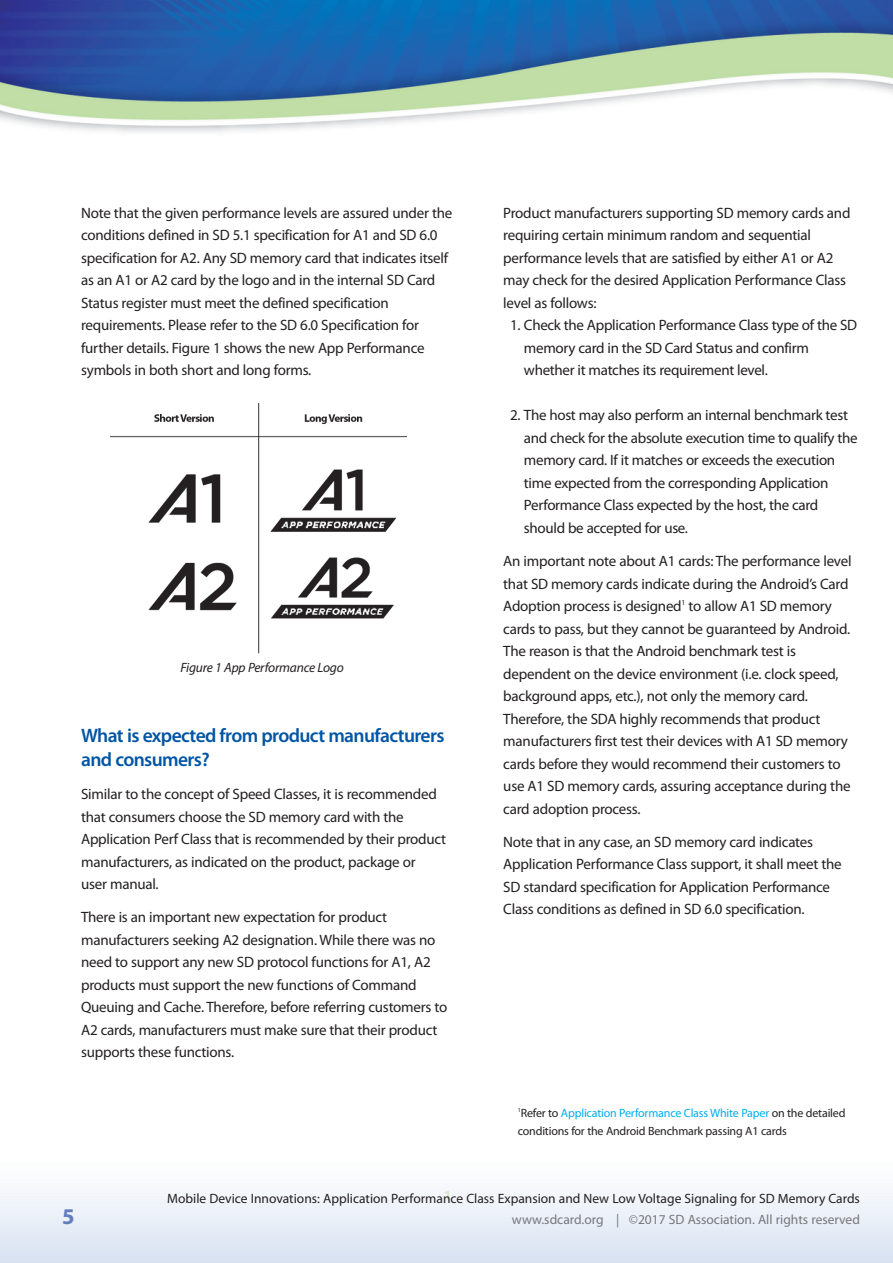
<style>
.page{position:relative;width:893px;height:1263px;background:#fff}
.page>*{position:absolute;margin:0;border:0;box-sizing:border-box;transform-origin:0 0}
.t1{font:700 22.5px "Myriad Pro";color:#627dbd}
.t2{font:600 19.5px/24px "Myriad Pro";letter-spacing:-.03em;color:#0155a5}
.t3{font:15px/22.5px "Myriad Pro";letter-spacing:-.015em;color:#231f20}
.t4{font:13.5px "Myriad Pro";color:#231f20}
.t5{font:13.5px "Myriad Pro";color:#76787b}
.t6{font:italic 13.5px "Myriad Pro";letter-spacing:-.015em;color:#231f20}
.t7{font:12px/18px "Myriad Pro";letter-spacing:-.015em;color:#231f20}
.s1{color:#00aeef}
</style>
<div class="page">
<img style="left:0;top:0;width:893px;height:1263px">
<div style="left:84px;top:397px;width:356px;height:262px;background:#fff"></div>
<img style="left:110px;top:403px;width:296px;height:251px">
<p class="t3" style="left:81px;top:203px;width:373px">Note that the given performance levels are assured under the conditions defined in SD 5.1 specification for A1 and SD 6.0 specification for A2. Any SD memory card that indicates itself as an A1 or A2 card by the logo and in the internal SD Card Status register must meet the defined specification requirements. Please refer to the SD 6.0 Specification for further details. Figure 1 shows the new App Performance symbols in both short and long forms.</p>
<p class="t6" style="left:180px;top:663px;width:165px">Figure 1 App Performance Logo</p>
<h2 class="t2" style="left:81px;top:725px;width:365px">What is expected from product manufacturers and consumers?</h2>
<p class="t3" style="left:81px;top:784px;width:367px">Similar to the concept of Speed Classes, it is recommended that consumers choose the SD memory card with the Application Perf Class that is recommended by their product manufacturers, as indicated on the product, package or<br>user manual.</p>
<p class="t3" style="left:81px;top:907px;width:368px">There is an important new expectation for product manufacturers seeking A2 designation. While there was no need to support any new SD protocol functions for A1, A2 products must support the new functions of Command Queuing and Cache. Therefore, before referring customers to A2 cards, manufacturers must make sure that their product supports these functions.</p>
<p class="t3" style="left:503px;top:203px;width:349px">Product manufacturers supporting SD memory cards and requiring certain minimum random and sequential performance levels that are satisfied by either A1 or A2 may check for the desired Application Performance Class level as follows:</p>
<p class="t3" style="left:524px;top:315px;width:335px;text-indent:-14px">1. Check the Application Performance Class type of the SD memory card in the SD Card Status and confirm whether it matches its requirement level.</p>
<p class="t3" style="left:524px;top:405px;width:335px;text-indent:-14px">2. The host may also perform an internal benchmark test and check for the absolute execution time to qualify the memory card. If it matches or exceeds the execution time expected from the corresponding Application Performance Class expected by the host, the card should be accepted for use.</p>
<p class="t3" style="left:503px;top:551px;width:350px">An important note about A1 cards: The performance level that SD memory cards indicate during the Android’s Card Adoption process is designed<sup>1</sup> to allow A1 SD memory cards to pass, but they cannot be guaranteed by Android.<br>The reason is that the Android benchmark test is dependent on the device environment (i.e. clock speed, background apps, etc.), not only the memory card.<br>Therefore, the SDA highly recommends that product manufacturers first test their devices with A1 SD memory cards before they would recommend their customers to use A1 SD memory cards, assuring acceptance during the card adoption process.</p>
<p class="t3" style="left:503px;top:832px;width:340px">Note that in any case, an SD memory card indicates Application Performance Class support, it shall meet the SD standard specification for Application Performance Class conditions as defined in SD 6.0 specification.</p>
<p class="t7" style="left:518px;top:1105px;width:329px"><sup>1</sup>Refer to <span class="s1">Application Performance Class White Paper</span> on the detailed conditions for the Android Benchmark passing A1 cards</p>
<h1 class="t1" style="left:62px;top:1208px;width:14px">5</h1>
<p class="t4" style="left:167px;top:1193px;width:694px">Mobile Device Innovations: Application Performance Class Expansion and New Low Voltage Signaling for SD Memory Cards</p>
<p class="t5" style="left:512px;top:1214px;width:350px">www.sdcard.org | ©2017 SD Association. All rights reserved</p>
</div>
